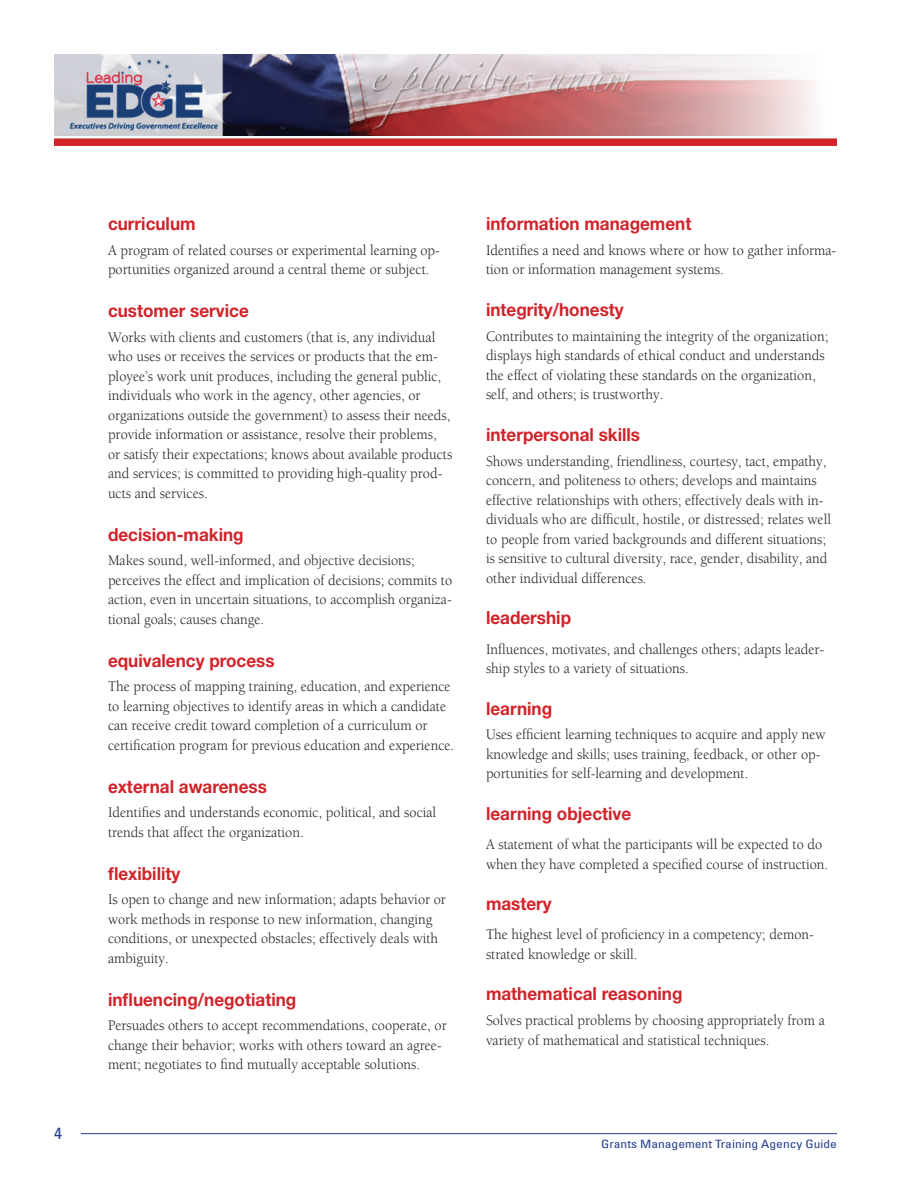
<style>
.page{position:relative;width:918px;height:1188px;background:#fff}
.page>*{position:absolute;margin:0;border:0;box-sizing:border-box;transform-origin:0 0}
.t1{font:700 18px "Helvetica Neue";color:#d1232a;scale:.95 1}
.t2{font:condensed 16.2px "Univers";color:#253f8e;scale:1.11 1}
.t3{font:15px/19.5px "Berkeley";color:#231f20;scale:.95 1}
.t4{font:condensed 11.55px "Univers";color:#253f8e;scale:1.18 1}
</style>
<div class="page">
<img style="left:54px;top:54px;width:762px;height:82px">
<hr style="left:81px;top:1133px;width:756px;height:1px;background:#253f8e">
<div style="left:54px;top:138px;width:783px;height:8px;background:#d1232a"></div>
<p class="t2" style="left:54px;top:1123px;width:9px">4</p>
<h4 class="t1" style="left:108px;top:213px;width:94px">curriculum</h4>
<p class="t3" style="left:108px;top:241px;width:351px">A program of related courses or experimental learning op&shy;portunities organized around a central theme or subject.</p>
<h4 class="t1" style="left:108px;top:300px;width:150px">customer service</h4>
<p class="t3" style="left:108px;top:328px;width:364px">Works with clients and customers (that is, any individual who uses or receives the services or products that the em&shy;ployee’s work unit produces, including the general public, individuals who work in the agency, other agencies, or organizations outside the government) to assess their needs, provide information or assistance, resolve their problems, or satisfy their expectations; knows about available products and services; is committed to providing high-quality prod&shy;ucts and services.</p>
<h4 class="t1" style="left:108px;top:523px;width:144px">decision-making</h4>
<p class="t3" style="left:108px;top:551px;width:364px">Makes sound, well-informed, and objective decisions; perceives the effect and implication of decisions; commits to action, even in uncertain situations, to accomplish organiza&shy;tional goals; causes change.</p>
<h4 class="t1" style="left:108px;top:649px;width:177px">equivalency process</h4>
<p class="t3" style="left:108px;top:677px;width:366px">The process of mapping training, education, and experience to learning objectives to identify areas in which a candidate can receive credit toward completion of a curriculum or certification program for previous education and experience.</p>
<h4 class="t1" style="left:108px;top:775px;width:169px">external awareness</h4>
<p class="t3" style="left:108px;top:803px;width:347px">Identifies and understands economic, political, and social trends that affect the organization.</p>
<h4 class="t1" style="left:108px;top:862px;width:78px">flexibility</h4>
<p class="t3" style="left:108px;top:890px;width:357px">Is open to change and new information; adapts behavior or work methods in response to new information, changing conditions, or unexpected obstacles; effectively deals with ambiguity.</p>
<h4 class="t1" style="left:108px;top:988px;width:200px">influencing/negotiating</h4>
<p class="t3" style="left:108px;top:1016px;width:358px">Persuades others to accept recommendations, cooperate, or change their behavior; works with others toward an agree&shy;ment; negotiates to find mutually acceptable solutions.</p>
<h4 class="t1" style="left:486px;top:213px;width:218px">information management</h4>
<p class="t3" style="left:486px;top:241px;width:370px">Identifies a need and knows where or how to gather informa&shy;tion or information management systems.</p>
<h4 class="t1" style="left:486px;top:298px;width:147px">integrity/honesty</h4>
<p class="t3" style="left:486px;top:327px;width:362px">Contributes to maintaining the integrity of the organization; displays high standards of ethical conduct and understands the effect of violating these standards on the organization, self, and others; is trustworthy.</p>
<h4 class="t1" style="left:486px;top:423px;width:164px">interpersonal skills</h4>
<p class="t3" style="left:486px;top:452px;width:365px">Shows understanding, friendliness, courtesy, tact, empathy, concern, and politeness to others; develops and maintains effective relationships with others; effectively deals with in&shy;dividuals who are difficult, hostile, or distressed; relates well to people from varied backgrounds and different situations; is sensitive to cultural diversity, race, gender, disability, and other individual differences.</p>
<h4 class="t1" style="left:486px;top:607px;width:91px">leadership</h4>
<p class="t3" style="left:486px;top:639px;width:358px">Influences, motivates, and challenges others; adapts leader&shy;ship styles to a variety of situations.</p>
<h4 class="t1" style="left:486px;top:697px;width:71px">learning</h4>
<p class="t3" style="left:486px;top:725px;width:359px">Uses efficient learning techniques to acquire and apply new knowledge and skills; uses training, feedback, or other op&shy;portunities for self-learning and development.</p>
<h4 class="t1" style="left:486px;top:802px;width:154px">learning objective</h4>
<p class="t3" style="left:486px;top:835px;width:362px">A statement of what the participants will be expected to do when they have completed a specified course of instruction.</p>
<h4 class="t1" style="left:486px;top:893px;width:71px">mastery</h4>
<p class="t3" style="left:486px;top:925px;width:347px">The highest level of proficiency in a competency; demon&shy;strated knowledge or skill.</p>
<h4 class="t1" style="left:486px;top:983px;width:208px">mathematical reasoning</h4>
<p class="t3" style="left:486px;top:1011px;width:358px">Solves practical problems by choosing appropriately from a variety of mathematical and statistical techniques.</p>
<p class="t4" style="left:601px;top:1136px;width:201px">Grants Management Training Agency Guide</p>
</div>
